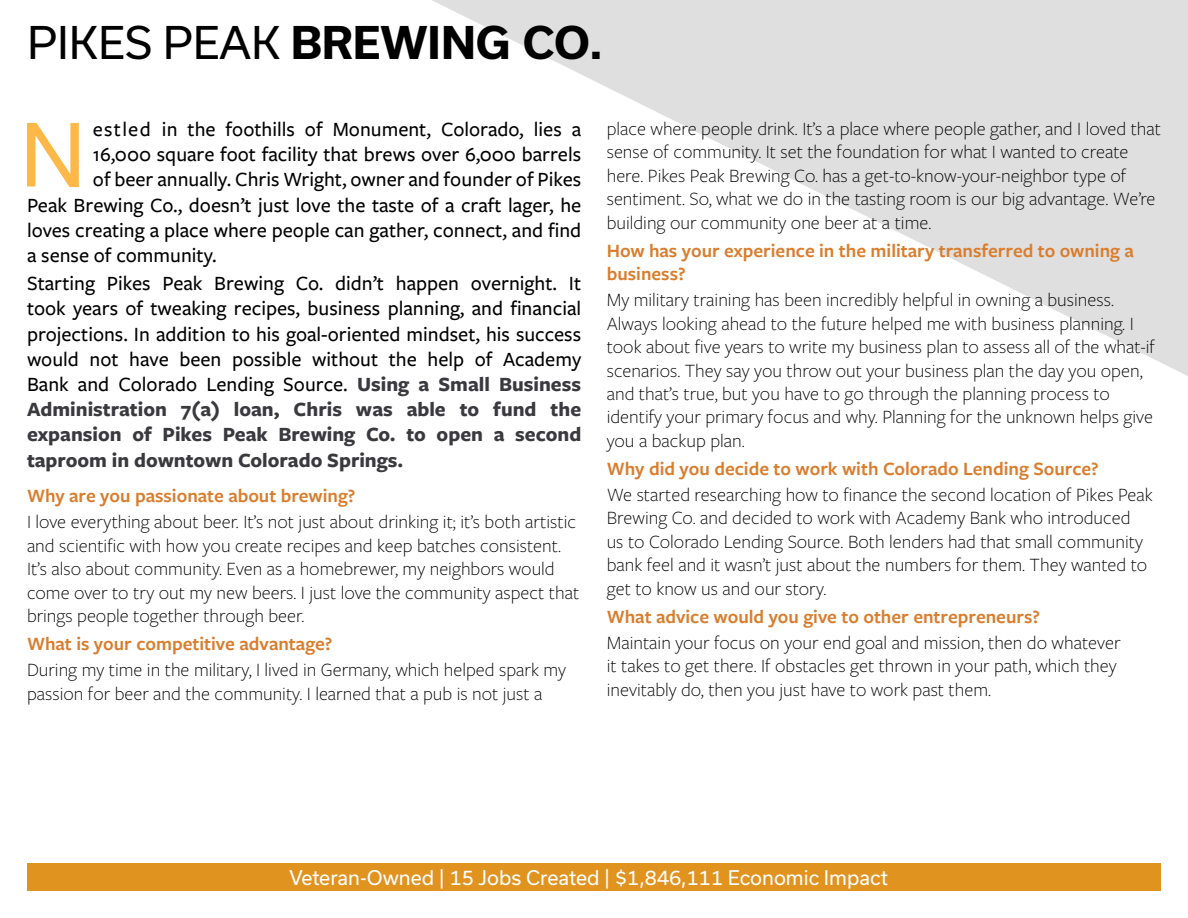
<style>
.page{position:relative;width:1188px;height:918px;background:#fff}
.page>*{position:absolute;margin:0;border:0;box-sizing:border-box;transform-origin:0 0}
.t1{font:500 101.7px "Freight Sans Pro";color:#fdb848}
.t2{font:700 43.05px "Usual";color:#000}
.t3{font:500 21px/25.2px "Freight Sans Pro";color:#000;text-align:justify}
.t4{font:300 19.5px/23.4px "Freight Sans Pro";color:#000}
.t5{font:600 19.5px/23.4px "Freight Sans Pro";color:#d97d2d}
.t6{font:19.35px "Usual";color:#fff}
.s1{font-weight:400}
.s2{font-weight:700;color:#39393e}
</style>
<div class="page">
<svg style="left:432px;top:0;width:756px;height:376px"></svg>
<div style="left:27px;top:864px;width:1134px;height:27px;background:#e1931f"></div>
<h2 class="t2" style="left:27px;top:18px;width:578px"><span class="s1">PIKES PEAK</span> BREWING CO.</h2>
<h1 class="t1" style="left:19px;top:85px;width:69px">N</h1>
<p class="t3" style="left:93px;top:116px;width:490px">estled in the foothills of Monument, Colorado, lies a</p>
<p class="t3" style="left:93px;top:141px;width:490px">16,000 square foot facility that brews over 6,000 barrels</p>
<p class="t3" style="left:93px;top:166px;width:490px">of beer annually. Chris Wright, owner and founder of Pikes</p>
<p class="t3" style="left:27px;top:191px;width:556px">Peak Brewing Co., doesn’t just love the taste of a craft lager, he</p>
<p class="t3" style="left:27px;top:217px;width:556px">loves creating a place where people can gather, connect, and find</p>
<p class="t3" style="left:27px;top:242px;width:191px">a sense of community.</p>
<p class="t3" style="left:27px;top:270px;width:556px">Starting Pikes Peak Brewing Co. didn’t happen overnight. It took years of tweaking recipes, business planning, and financial projections. In addition to his goal-oriented mindset, his success would not have been possible without the help of Academy Bank and Colorado Lending Source. <span class="s2">Using a Small Business Administration 7(a) loan, Chris was able to fund the expansion of Pikes Peak Brewing Co. to open a second taproom in downtown Colorado Springs.</span></p>
<p class="t5" style="left:27px;top:483px;width:330px">Why are you passionate about brewing?</p>
<p class="t4" style="left:27px;top:510px;width:554px">I love everything about beer. It’s not just about drinking it; it’s both artistic and scientific with how you create recipes and keep batches consistent.<br>It’s also about community. Even as a homebrewer, my neighbors would come over to try out my new beers. I just love the community aspect that brings people together through beer.</p>
<p class="t5" style="left:27px;top:631px;width:307px">What is your competitive advantage?</p>
<p class="t4" style="left:27px;top:658px;width:541px">During my time in the military, I lived in Germany, which helped spark my passion for beer and the community. I learned that a pub is not just a</p>
<p class="t4" style="left:607px;top:116px;width:556px">place where people drink. It’s a place where people gather, and I loved that sense of community. It set the foundation for what I wanted to create here. Pikes Peak Brewing Co. has a get-to-know-your-neighbor type of sentiment. So, what we do in the tasting room is our big advantage. We’re building our community one beer at a time.</p>
<p class="t5" style="left:607px;top:238px;width:529px">How has your experience in the military transferred to owning a business?</p>
<p class="t4" style="left:607px;top:288px;width:550px">My military training has been incredibly helpful in owning a business.<br>Always looking ahead to the future helped me with business planning. I took about five years to write my business plan to assess all of the what-if scenarios. They say you throw out your business plan the day you open, and that’s true, but you have to go through the planning process to identify your primary focus and why. Planning for the unknown helps give you a backup plan.</p>
<p class="t5" style="left:607px;top:456px;width:493px">Why did you decide to work with Colorado Lending Source?</p>
<p class="t4" style="left:607px;top:482px;width:548px">We started researching how to finance the second location of Pikes Peak Brewing Co. and decided to work with Academy Bank who introduced<br>us to Colorado Lending Source. Both lenders had that small community bank feel and it wasn’t just about the numbers for them. They wanted to get to know us and our story.</p>
<p class="t5" style="left:607px;top:604px;width:435px">What advice would you give to other entrepreneurs?</p>
<p class="t4" style="left:607px;top:630px;width:515px">Maintain your focus on your end goal and mission, then do whatever it takes to get there. If obstacles get thrown in your path, which they inevitably do, then you just have to work past them.</p>
<p class="t6" style="left:290px;top:866px;width:600px">Veteran-Owned | 15 Jobs Created | $1,846,111 Economic Impact</p>
</div>
